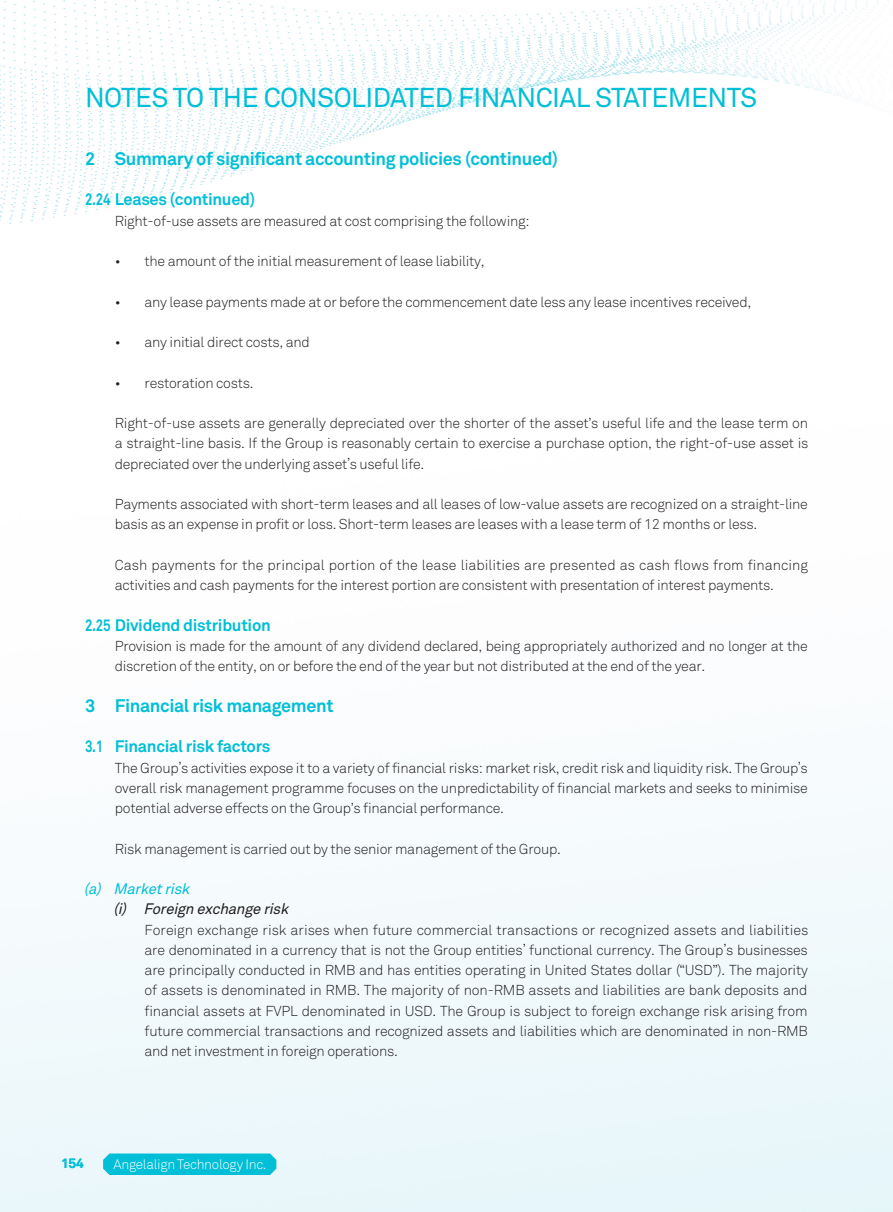
<style>
.page{position:relative;width:893px;height:1212px;background:#fff}
.page>*{position:absolute;margin:0;border:0;box-sizing:border-box;transform-origin:0 0}
.t1{font:27px "Akkurat Pro";letter-spacing:-.02em;color:#00bfd7}
.t2{font:700 18px "Akkurat Pro";letter-spacing:-.02em;color:#00bfd7}
.t3{font:700 16.5px "Akkurat Pro";letter-spacing:-.02em;color:#00bfd7;scale:.8 1}
.t4{font:italic 15px "Akkurat Pro";color:#231f20}
.t5{font:italic 15px "Akkurat Pro";color:#00bfd7}
.t6{font:14.25px/20.2px "Akkurat Light Pro";letter-spacing:-.02em;color:#231f20;text-align:justify}
.t7{font:13.5px "Akkurat Light Pro";letter-spacing:-.02em;color:#fff}
.t8{font:700 13.5px "Akkurat Pro";color:#00bfd7}
</style>
<div class="page">
<img style="left:0;top:0;width:893px;height:1212px">
<svg style="left:103px;top:1153px;width:173px;height:22px;background:#0ac1d8"></svg>
<h1 class="t1" style="left:85px;top:82px;width:674px">NOTES TO THE CONSOLIDATED FINANCIAL STATEMENTS</h1>
<p class="t2" style="left:85px;top:147px;width:475px">2 Summary of significant accounting policies (continued)</p>
<p class="t3" style="left:85px;top:189px;width:214px">2.24 Leases (continued)</p>
<p class="t6" style="left:115px;top:211px;width:416px">Right-of-use assets are measured at cost comprising the following:</p>
<p class="t6" style="left:115px;top:251px;width:371px">• the amount of the initial measurement of lease liability,</p>
<p class="t6" style="left:115px;top:292px;width:638px">• any lease payments made at or before the commencement date less any lease incentives received,</p>
<p class="t6" style="left:115px;top:332px;width:196px">• any initial direct costs, and</p>
<p class="t6" style="left:115px;top:373px;width:140px">• restoration costs.</p>
<p class="t6" style="left:115px;top:413px;width:695px">Right-of-use assets are generally depreciated over the shorter of the asset’s useful life and the lease term on a straight-line basis. If the Group is reasonably certain to exercise a purchase option, the right-of-use asset is depreciated over the underlying asset’s useful life.</p>
<p class="t6" style="left:115px;top:494px;width:695px">Payments associated with short-term leases and all leases of low-value assets are recognized on a straight-line basis as an expense in profit or loss. Short-term leases are leases with a lease term of 12 months or less.</p>
<p class="t6" style="left:115px;top:555px;width:695px">Cash payments for the principal portion of the lease liabilities are presented as cash flows from financing activities and cash payments for the interest portion are consistent with presentation of interest payments.</p>
<p class="t3" style="left:85px;top:615px;width:234px">2.25 Dividend distribution</p>
<p class="t6" style="left:115px;top:636px;width:695px">Provision is made for the amount of any dividend declared, being appropriately authorized and no longer at the discretion of the entity, on or before the end of the year but not distributed at the end of the year.</p>
<p class="t2" style="left:85px;top:694px;width:250px">3 Financial risk management</p>
<p class="t3" style="left:85px;top:736px;width:233px">3.1 Financial risk factors</p>
<p class="t6" style="left:115px;top:758px;width:695px">The Group’s activities expose it to a variety of financial risks: market risk, credit risk and liquidity risk. The Group’s overall risk management programme focuses on the unpredictability of financial markets and seeks to minimise potential adverse effects on the Group’s financial performance.</p>
<p class="t6" style="left:115px;top:839px;width:447px">Risk management is carried out by the senior management of the Group.</p>
<p class="t5" style="left:84px;top:880px;width:111px">(a) Marketrisk</p>
<p class="t4" style="left:114px;top:900px;width:180px">(i) Foreign exchange risk</p>
<p class="t6" style="left:145px;top:920px;width:665px">Foreign exchange risk arises when future commercial transactions or recognized assets and liabilities are denominated in a currency that is not the Group entities’ functional currency. The Group’s businesses are principally conducted in RMB and has entities operating in United States dollar (“USD”). The majority of assets is denominated in RMB. The majority of non-RMB assets and liabilities are bank deposits and financial assets at FVPL denominated in USD. The Group is subject to foreign exchange risk arising from future commercial transactions and recognized assets and liabilities which are denominated in non-RMB and net investment in foreign operations.</p>
<p class="t8" style="left:61px;top:1155px;width:24px">154</p>
<p class="t7" style="left:114px;top:1156px;width:154px">Angelalign Technology Inc.</p>
</div>
